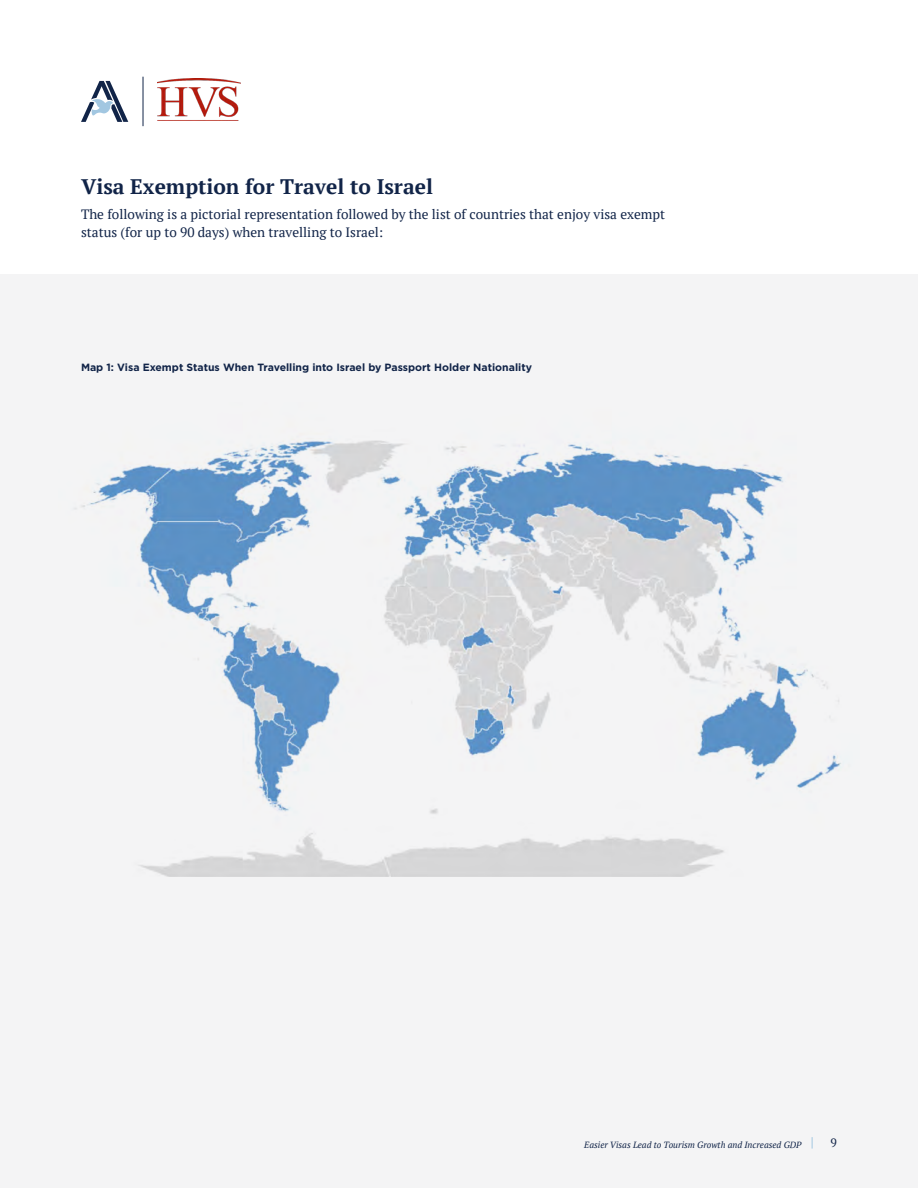
<style>
.page{position:relative;width:918px;height:1188px;background:#fff}
.page>*{position:absolute;margin:0;border:0;box-sizing:border-box;transform-origin:0 0}
.t1{font:700 21px "PT Serif";color:#112448}
.t2{font:13.5px/18px "PT Serif";color:#112448}
.t3{font:12px "PT Serif";color:#112448}
.t4{font:700 10.5px "Gotham";color:#112448}
.t5{font:italic 9px "PT Serif";color:#112448}
</style>
<div class="page">
<svg style="left:81px;top:81px;width:47px;height:41px"></svg>
<img style="left:158px;top:78px;width:82px;height:43px">
<hr style="left:143px;top:77px;width:1px;height:49px;background:#112448">
<div style="left:0;top:274px;width:918px;height:914px;background:#f4f4f5"></div>
<svg style="left:812px;top:1137px;width:1px;height:12px"></svg>
<img style="left:74px;top:440px;width:767px;height:436px">
<h1 class="t1" style="left:81px;top:173px;width:353px">Visa Exemption for Travel to Israel</h1>
<p class="t2" style="left:81px;top:205px;width:586px">The following is a pictorial representation followed by the list of countries that enjoy visa exempt status (for up to 90 days) when travelling to Israel:</p>
<p class="t4" style="left:81px;top:361px;width:453px">Map 1: Visa Exempt Status When Travelling into Israel by Passport Holder Nationality</p>
<p class="t5" style="left:584px;top:1139px;width:219px">Easier Visas Lead to Tourism Growth and Increased GDP</p>
<p class="t3" style="left:831px;top:1135px;width:8px">9</p>
</div>
